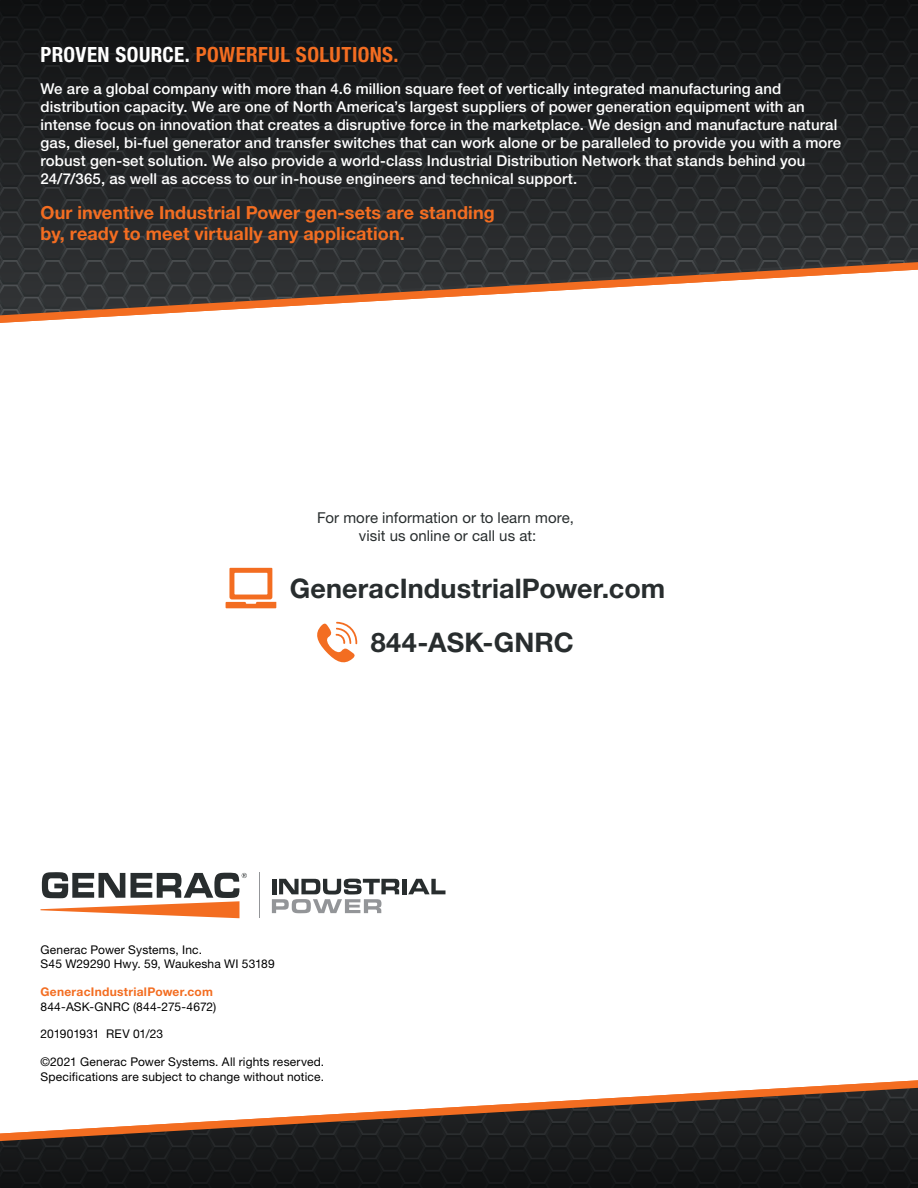
<style>
.page{position:relative;width:918px;height:1188px;background:#fff}
.page>*{position:absolute;margin:0;border:0;box-sizing:border-box;transform-origin:0 0}
.t1{font:700 27px "Helvetica Neue LT Std";letter-spacing:.005em;color:#282d2e}
.t2{font:700 condensed 21px "Helvetica Neue LT Std";letter-spacing:.02em;color:#f36d21}
.t3{font:700 18px/21.6px "Helvetica Neue LT Std";letter-spacing:.005em;color:#f36d21}
.t4{font:500 15px/18px "Helvetica Neue LT Std";letter-spacing:.005em;color:#fff}
.t5{font:15px/18px "Helvetica Neue LT Std";letter-spacing:.005em;color:#282d2e;text-align:center}
.t6{font:12px/14.4px "Helvetica Neue LT Std";letter-spacing:.015em;color:#000}
.t7{font:700 12px "Helvetica Neue LT Std";letter-spacing:.025em;color:#f36d21}
.t8{font:12px "Helvetica Neue LT Std";letter-spacing:-.005em;color:#000}
.s1{color:#fff}
</style>
<div class="page">
<svg style="left:0;top:313px;width:170px;height:10px"></svg>
<svg style="left:0;top:0;width:918px;height:313px;background:#323030"></svg>
<svg style="left:0;top:1146px;width:918px;height:42px;background:#141617"></svg>
<svg style="left:0;top:1080px;width:918px;height:66px"></svg>
<svg style="left:317px;top:621px;width:41px;height:42px"></svg>
<svg style="left:226px;top:568px;width:50px;height:40px"></svg>
<svg style="left:40px;top:872px;width:207px;height:46px"></svg>
<hr style="left:259px;top:873px;width:1px;height:45px;background:#939598">
<svg style="left:272px;top:879px;width:127px;height:34px"></svg>
<hr style="left:402px;top:879px;width:4px;height:15px;background:#282d2e">
<svg style="left:408px;top:879px;width:38px;height:15px"></svg>
<h2 class="t2" style="left:40px;top:42px;width:360px"><span class="s1">PROVEN SOURCE.</span> POWERFUL SOLUTIONS.</h2>
<p class="t4" style="left:40px;top:79px;width:802px">We are a global company with more than 4.6 million square feet of vertically integrated manufacturing and distribution capacity. We are one of North America’s largest suppliers of power generation equipment with an intense focus on innovation that creates a disruptive force in the marketplace. We design and manufacture natural gas, diesel, bi-fuel generator and transfer switches that can work alone or be paralleled to provide you with a more robust gen-set solution. We also provide a world-class Industrial Distribution Network that stands behind you 24/7/365, as well as access to our in-house engineers and technical support.</p>
<p class="t3" style="left:40px;top:201px;width:456px">Our inventive Industrial Power gen-sets are standing by, ready to meet virtually any application.</p>
<p class="t5" style="left:317px;top:508px;width:258px">For more information or to learn more, visit us online or call us at:</p>
<h1 class="t1" style="left:290px;top:571px;width:377px">GeneracIndustrialPower.com</h1>
<h1 class="t1" style="left:371px;top:625px;width:205px">844-ASK-GNRC</h1>
<p class="t6" style="left:40px;top:942px;width:236px">Generac Power Systems, Inc.<br>S45 W29290 Hwy. 59, Waukesha WI 53189</p>
<p class="t7" style="left:40px;top:984px;width:174px">GeneracIndustrialPower.com</p>
<p class="t6" style="left:40px;top:999px;width:177px">844-ASK-GNRC (844-275-4672)</p>
<p class="t8" style="left:40px;top:1027px;width:124px">201901931 REV 01/23</p>
<p class="t6" style="left:40px;top:1055px;width:285px">©2021 Generac Power Systems. All rights reserved.<br>Specifications are subject to change without notice.</p>
</div>
